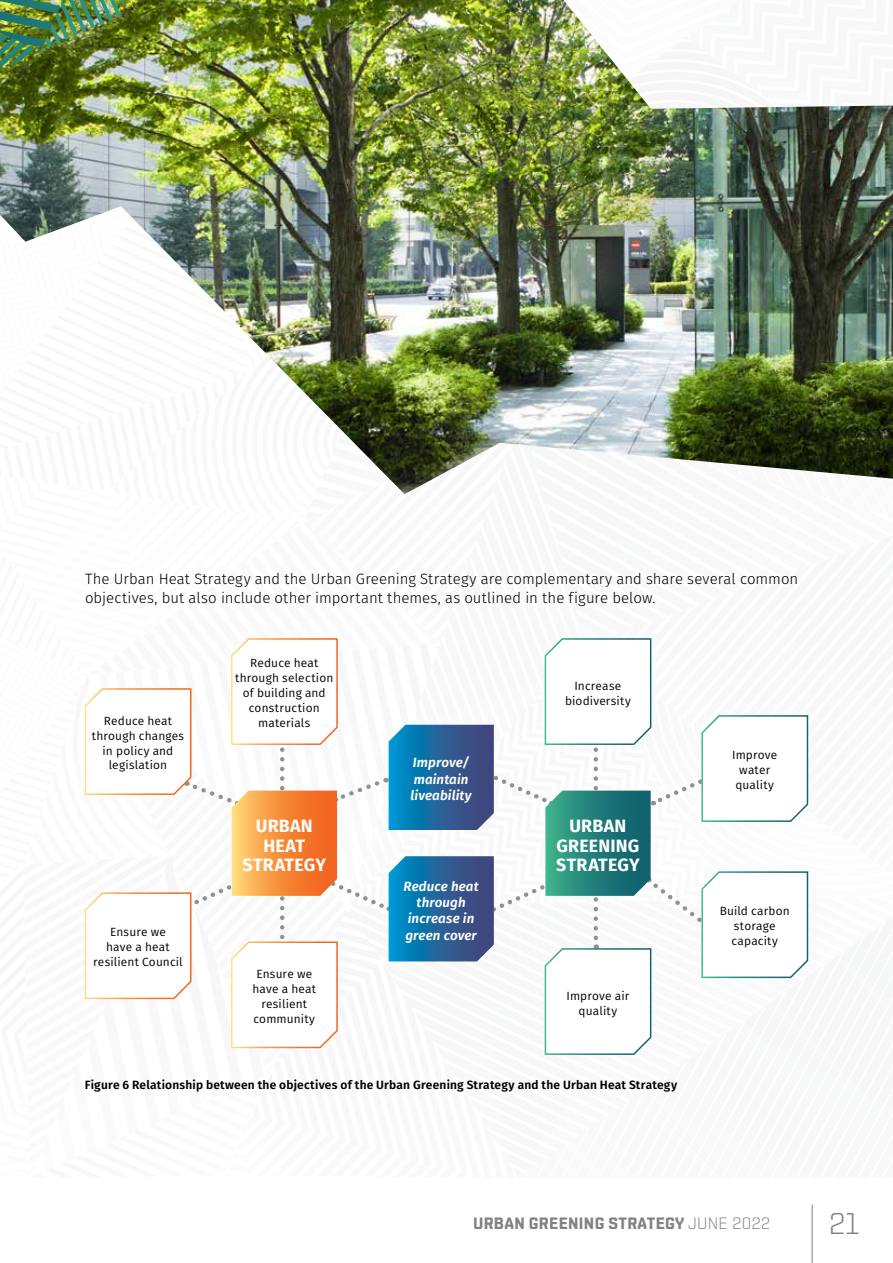
<style>
.page{position:relative;width:893px;height:1263px;background:#fff}
.page>*{position:absolute;margin:0;border:0;box-sizing:border-box;transform-origin:0 0}
.t1{font:300 30px "Shentox";color:#808285}
.t2{font:700 17.85px/19.4px "Fira Sans";letter-spacing:.01em;color:#fff;text-align:center}
.t3{font:700 16.5px "Shentox";letter-spacing:.02em;color:#808285}
.t4{font:300 15px/19.5px "Fira Sans";letter-spacing:.005em;color:#000}
.t5{font:italic 600 13.35px/16.4px "Fira Sans";letter-spacing:.01em;color:#fff}
.t6{font:600 12px "Fira Sans";letter-spacing:.015em;color:#000}
.t7{font:11.85px/14.9px "Fira Sans";letter-spacing:.015em;color:#000;text-align:center}
.s1{font-weight:300}
</style>
<div class="page">
<hr style="left:812px;top:1205px;width:1px;height:58px;background:#808285">
<img style="left:0;top:0;width:893px;height:1055px">
<p class="t4" style="left:85px;top:569px;width:715px">The Urban Heat Strategy and the Urban Greening Strategy are complementary and share several common objectives, but also include other important themes, as outlined in the figure below.</p>
<p class="t7" style="left:92px;top:713px;width:94px">Reduce heat through changes in policy and legislation</p>
<p class="t7" style="left:93px;top:925px;width:91px">Ensure we<br>have a heat resilient Council</p>
<p class="t7" style="left:235px;top:656px;width:100px">Reduce heat through selection of building and construction materials</p>
<h2 class="t2" style="left:243px;top:815px;width:85px">URBAN<br>HEAT<br>STRATEGY</h2>
<p class="t7" style="left:253px;top:966px;width:65px">Ensure we have a heat resilient community</p>
<p class="t5" style="left:410px;top:754px;width:63px">Improve/ maintain liveability</p>
<p class="t5" style="left:403px;top:877px;width:77px;text-align:center">Reduce heat through increase in green cover</p>
<p class="t7" style="left:565px;top:678px;width:67px">Increase biodiversity</p>
<h2 class="t2" style="left:556px;top:815px;width:85px">URBAN<br>GREENING<br>STRATEGY</h2>
<p class="t7" style="left:567px;top:988px;width:64px">Improve air quality</p>
<p class="t6" style="left:85px;top:1075px;width:594px">Figure 6 Relationship between the objectives of the Urban Greening Strategy and the Urban Heat Strategy</p>
<p class="t7" style="left:732px;top:747px;width:47px">Improve water quality</p>
<p class="t7" style="left:720px;top:903px;width:72px">Build carbon storage capacity</p>
<h3 class="t3" style="left:473px;top:1213px;width:298px">URBAN GREENING STRATEGY <span class="s1">JUNE 2022</span></h3>
<h1 class="t1" style="left:829px;top:1205px;width:32px">21</h1>
</div>
